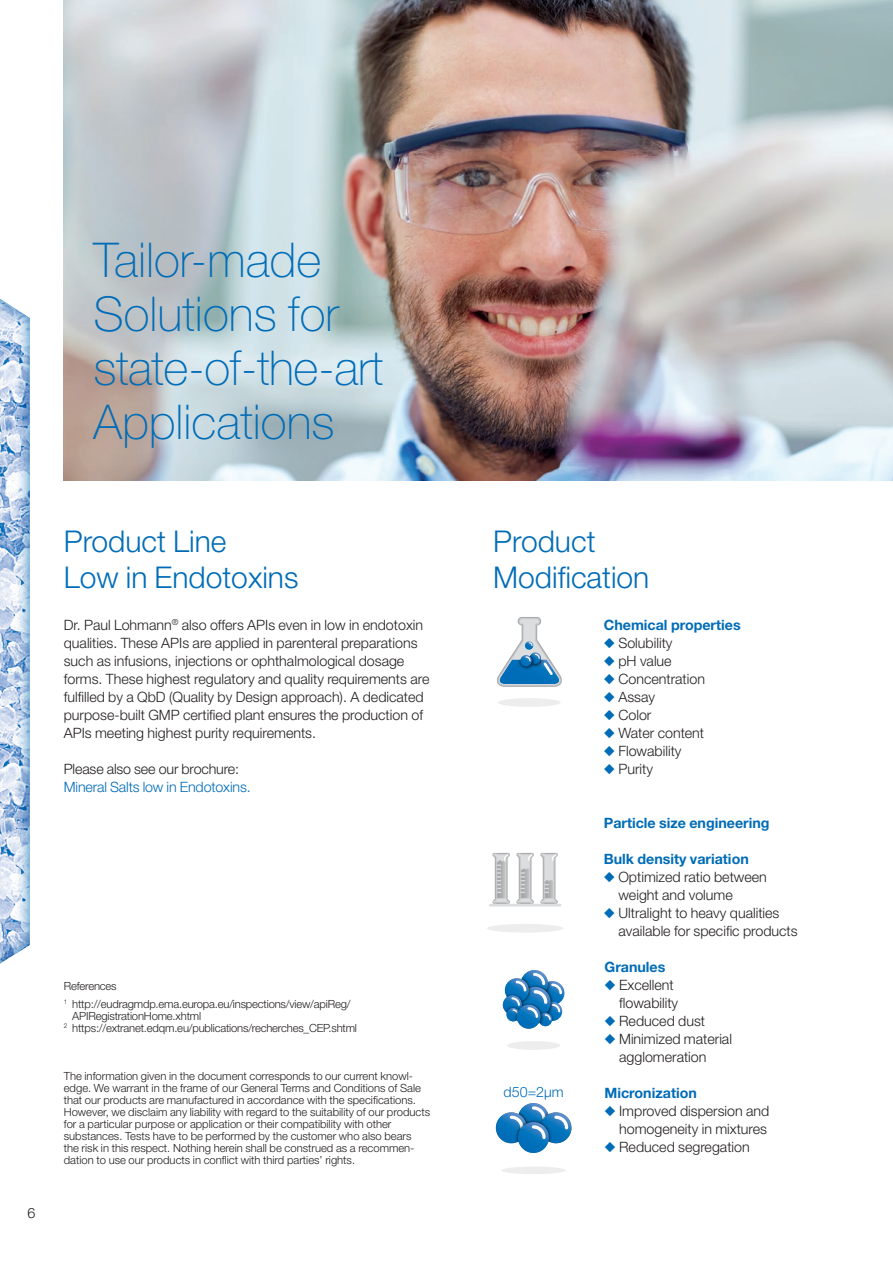
<style>
.page{position:relative;width:893px;height:1263px;background:#fff}
.page>*{position:absolute;margin:0;border:0;box-sizing:border-box;transform-origin:0 0}
.t1{font:100 48px/54px "Helvetica Neue LT Pro";color:#006cb7}
.t2{font:300 30px/36px "Helvetica Neue LT Pro";color:#006cb7}
.t3{font:300 14.25px/18px "Helvetica Neue LT Pro";color:#231f20}
.t4{font:700 14.25px "Helvetica Neue LT Pro";color:#006cb7}
.t5{font:300 14.25px "Helvetica Neue LT Pro";letter-spacing:-.01em;color:#006cb7}
.t6{font:300 11.25px/12px "Helvetica Neue LT Pro";color:#231f20}
.s1{color:#006cb7}
</style>
<div class="page">
<img style="left:64px;top:0;width:829px;height:480px">
<svg style="left:0;top:299px;width:30px;height:665px;background:#b5cbe5"></svg>
<div style="left:498px;top:698px;width:63px;height:9px;background:#ededed;border-radius:50%"></div>
<svg style="left:497px;top:617px;width:65px;height:70px"></svg>
<hr style="left:490px;top:904px;width:70px;height:2px;background:#dcdddf">
<div style="left:487px;top:924px;width:76px;height:9px;background:#ededed;border-radius:50%"></div>
<svg style="left:492px;top:853px;width:18px;height:51px"></svg>
<svg style="left:540px;top:853px;width:18px;height:51px"></svg>
<svg style="left:516px;top:853px;width:18px;height:51px"></svg>
<div style="left:507px;top:1041px;width:53px;height:9px;background:#ededed;border-radius:50%"></div>
<svg style="left:503px;top:970px;width:61px;height:59px"></svg>
<div style="left:501px;top:1166px;width:65px;height:8px;background:#ededed;border-radius:50%"></div>
<svg style="left:496px;top:1103px;width:75px;height:50px"></svg>
<h1 class="t1" style="left:94px;top:232px;width:291px">Tailor-made<br>Solutions for state-of-the-art<br>Applications</h1>
<h2 class="t2" style="left:64px;top:523px;width:236px">Product Line<br>Low in Endotoxins</h2>
<p class="t3" style="left:64px;top:616px;width:367px">Dr. Paul Lohmann<sup>®</sup> also offers APIs even in low in endotoxin qualities. These APIs are applied in parenteral preparations such as infusions, injections or ophthalmological dosage forms. These highest regulatory and quality requirements are fulfilled by a QbD (Quality by Design approach). A dedicated purpose-built GMP certified plant ensures the production of APIs meeting highest purity requirements.</p>
<p class="t3" style="left:64px;top:760px;width:177px">Please also see our brochure:</p>
<p class="t5" style="left:64px;top:778px;width:188px">Mineral Salts low in Endotoxins.</p>
<p class="t3" style="left:28px;top:1204px;width:9px">6</p>
<p class="t6" style="left:64px;top:977px;width:288px;line-height:18px">References<br><sup>1</sup> http://eudragmdp.ema.europa.eu/inspections/view/apiReg/</p>
<p class="t6" style="left:64px;top:1010px;width:295px;text-indent:9px">APIRegistrationHome.xhtml<br><sup>2</sup> https://extranet.edqm.eu/publications/recherches_CEP.shtml</p>
<p class="t6" style="left:64px;top:1070px;width:368px">The information given in the document corresponds to our current knowl&shy;edge. We warrant in the frame of our General Terms and Conditions of Sale that our products are manufactured in accordance with the specifications.<br>However, we disclaim any liability with regard to the suitability of our products for a particular purpose or application or their compatibility with other substances. Tests have to be performed by the customer who also bears<br>the risk in this respect. Nothing herein shall be construed as a recommen&shy;dation to use our products in conflict with third parties’ rights.</p>
<h2 class="t2" style="left:493px;top:523px;width:158px">Product<br>Modification</h2>
<p class="t4" style="left:604px;top:616px;width:138px">Chemical properties</p>
<p class="t3" style="left:604px;top:634px;width:70px"><span class="s1">◆</span> Solubility</p>
<p class="t3" style="left:604px;top:652px;width:69px"><span class="s1">◆</span> pH value</p>
<p class="t3" style="left:604px;top:670px;width:103px"><span class="s1">◆</span> Concentration</p>
<p class="t3" style="left:604px;top:688px;width:53px"><span class="s1">◆</span> Assay</p>
<p class="t3" style="left:604px;top:706px;width:49px"><span class="s1">◆</span> Color</p>
<p class="t3" style="left:604px;top:724px;width:102px"><span class="s1">◆</span> Water content</p>
<p class="t3" style="left:604px;top:742px;width:79px"><span class="s1">◆</span> Flowability</p>
<p class="t3" style="left:604px;top:760px;width:51px"><span class="s1">◆</span> Purity</p>
<p class="t5" style="left:504px;top:1083px;width:62px">d50=2μm</p>
<p class="t4" style="left:604px;top:814px;width:167px">Particle size engineering</p>
<p class="t4" style="left:604px;top:850px;width:146px">Bulk density variation</p>
<p class="t3" style="left:618px;top:868px;width:150px;text-indent:-15px"><span class="s1">◆</span> Optimized ratio between weight and volume</p>
<p class="t3" style="left:618px;top:904px;width:181px;text-indent:-15px"><span class="s1">◆</span> Ultralight to heavy qualities available for specific products</p>
<p class="t4" style="left:604px;top:958px;width:62px">Granules</p>
<p class="t3" style="left:619px;top:976px;width:61px;text-indent:-15px"><span class="s1">◆</span> Excellent flowability</p>
<p class="t3" style="left:604px;top:1012px;width:102px"><span class="s1">◆</span> Reduced dust</p>
<p class="t3" style="left:619px;top:1030px;width:114px;text-indent:-15px"><span class="s1">◆</span> Minimized material agglomeration</p>
<p class="t4" style="left:604px;top:1084px;width:94px">Micronization</p>
<p class="t3" style="left:604px;top:1102px;width:166px;text-align:right"><span class="s1">◆</span> Improved dispersion and homogeneity in mixtures</p>
<p class="t3" style="left:604px;top:1138px;width:147px"><span class="s1">◆</span> Reduced segregation</p>
</div>
